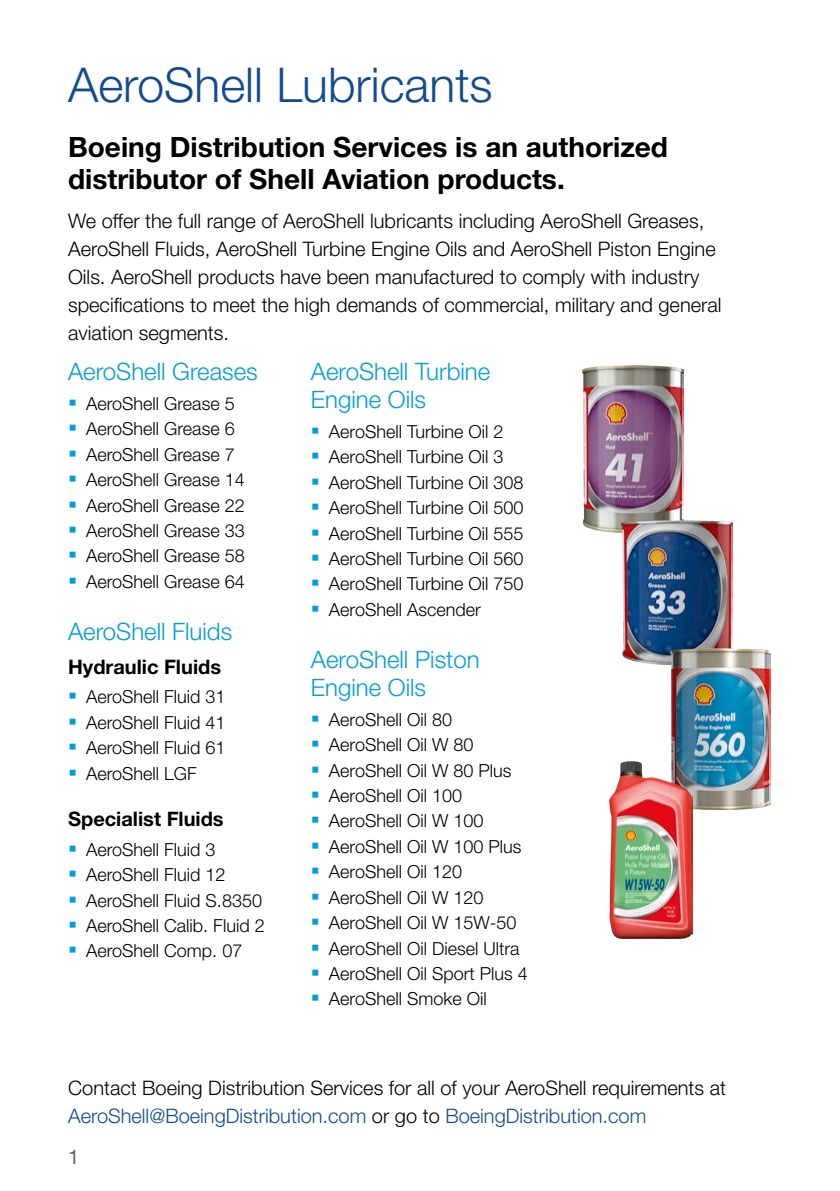
<style>
.page{position:relative;width:840px;height:1191px;background:#fff}
.page>*{position:absolute;margin:0;border:0;box-sizing:border-box;transform-origin:0 0}
.Product_Header__Top{font:300 48px "Helvetica Neue LT Std";color:#134b91}
.Intro_paragraph{font:700 28px/32px "Helvetica Neue LT Std";color:#000}
.Paragraph_header{font:300 24px/28px "Helvetica Neue LT Std";color:#009eda}
.Body_Text{font:300 20px/28px "Helvetica Neue LT Std";color:#000}
.Level_2_paragraph_he{font:700 20px "Helvetica Neue LT Std";color:#000}
.t1{font:20px "Helvetica Neue LT Std";color:#596771}
.t2{font:300 18px "Helvetica Neue LT Std";color:#000}
.s1{color:#009eda}
.s2{color:#134b91}
</style>
<div class="page">
<img style="left:582px;top:365px;width:101px;height:167px">
<img style="left:620px;top:520px;width:112px;height:144px">
<img style="left:670px;top:649px;width:100px;height:161px">
<img style="left:609px;top:761px;width:83px;height:177px">
<p class="Product_Header__Top" style="left:68px;top:56px;width:426px">AeroShell Lubricants</p>
<p class="Intro_paragraph" style="left:68px;top:130px;width:601px">Boeing Distribution Services is an authorized distributor of Shell Aviation products.</p>
<p class="Body_Text" style="left:68px;top:207px;width:654px">We offer the full range of AeroShell lubricants including AeroShell Greases, AeroShell Fluids, AeroShell Turbine Engine Oils and AeroShell Piston Engine Oils. AeroShell products have been manufactured to comply with industry specifications to meet the high demands of commercial, military and general aviation segments.</p>
<p class="Paragraph_header" style="left:68px;top:357px;width:191px">AeroShell Greases</p>
<p class="t2" style="left:68px;top:392px;width:168px"><span class="s1">▪</span> AeroShell Grease 5</p>
<p class="t2" style="left:68px;top:418px;width:168px"><span class="s1">▪</span> AeroShell Grease 6</p>
<p class="t2" style="left:68px;top:443px;width:168px"><span class="s1">▪</span> AeroShell Grease 7</p>
<p class="t2" style="left:68px;top:469px;width:178px"><span class="s1">▪</span> AeroShell Grease 14</p>
<p class="t2" style="left:68px;top:494px;width:178px"><span class="s1">▪</span> AeroShell Grease 22</p>
<p class="t2" style="left:68px;top:519px;width:178px"><span class="s1">▪</span> AeroShell Grease 33</p>
<p class="t2" style="left:68px;top:545px;width:178px"><span class="s1">▪</span> AeroShell Grease 58</p>
<p class="t2" style="left:68px;top:570px;width:178px"><span class="s1">▪</span> AeroShell Grease 64</p>
<p class="Paragraph_header" style="left:68px;top:617px;width:166px">AeroShell Fluids</p>
<p class="Level_2_paragraph_he" style="left:68px;top:654px;width:154px">Hydraulic Fluids</p>
<p class="t2" style="left:68px;top:686px;width:159px"><span class="s1">▪</span> AeroShell Fluid 31</p>
<p class="t2" style="left:68px;top:711px;width:159px"><span class="s1">▪</span> AeroShell Fluid 41</p>
<p class="t2" style="left:68px;top:736px;width:159px"><span class="s1">▪</span> AeroShell Fluid 61</p>
<p class="t2" style="left:68px;top:762px;width:130px"><span class="s1">▪</span> AeroShell LGF</p>
<p class="Level_2_paragraph_he" style="left:68px;top:806px;width:157px">Specialist Fluids</p>
<p class="t2" style="left:68px;top:838px;width:149px"><span class="s1">▪</span> AeroShell Fluid 3</p>
<p class="t2" style="left:68px;top:863px;width:159px"><span class="s1">▪</span> AeroShell Fluid 12</p>
<p class="t2" style="left:68px;top:889px;width:195px"><span class="s1">▪</span> AeroShell Fluid S.8350</p>
<p class="t2" style="left:68px;top:914px;width:198px"><span class="s1">▪</span> AeroShell Calib. Fluid 2</p>
<p class="t2" style="left:68px;top:940px;width:176px"><span class="s1">▪</span> AeroShell Comp. 07</p>
<p class="Paragraph_header" style="left:311px;top:357px;width:181px">AeroShell Turbine<br>Engine Oils</p>
<p class="t2" style="left:311px;top:420px;width:194px"><span class="s1">▪</span> AeroShell Turbine Oil 2</p>
<p class="t2" style="left:311px;top:446px;width:194px"><span class="s1">▪</span> AeroShell Turbine Oil 3</p>
<p class="t2" style="left:311px;top:471px;width:214px"><span class="s1">▪</span> AeroShell Turbine Oil 308</p>
<p class="t2" style="left:311px;top:497px;width:214px"><span class="s1">▪</span> AeroShell Turbine Oil 500</p>
<p class="t2" style="left:311px;top:522px;width:214px"><span class="s1">▪</span> AeroShell Turbine Oil 555</p>
<p class="t2" style="left:311px;top:547px;width:214px"><span class="s1">▪</span> AeroShell Turbine Oil 560</p>
<p class="t2" style="left:311px;top:573px;width:214px"><span class="s1">▪</span> AeroShell Turbine Oil 750</p>
<p class="t2" style="left:311px;top:598px;width:171px"><span class="s1">▪</span> AeroShell Ascender</p>
<p class="Paragraph_header" style="left:311px;top:645px;width:170px">AeroShell Piston<br>Engine Oils</p>
<p class="t2" style="left:311px;top:708px;width:143px"><span class="s1">▪</span> AeroShell Oil 80</p>
<p class="t2" style="left:311px;top:733px;width:164px"><span class="s1">▪</span> AeroShell Oil W 80</p>
<p class="t2" style="left:311px;top:759px;width:202px"><span class="s1">▪</span> AeroShell Oil W 80 Plus</p>
<p class="t2" style="left:311px;top:784px;width:153px"><span class="s1">▪</span> AeroShell Oil 100</p>
<p class="t2" style="left:311px;top:810px;width:174px"><span class="s1">▪</span> AeroShell Oil W 100</p>
<p class="t2" style="left:311px;top:835px;width:212px"><span class="s1">▪</span> AeroShell Oil W 100 Plus</p>
<p class="t2" style="left:311px;top:860px;width:153px"><span class="s1">▪</span> AeroShell Oil 120</p>
<p class="t2" style="left:311px;top:886px;width:174px"><span class="s1">▪</span> AeroShell Oil W 120</p>
<p class="t2" style="left:311px;top:911px;width:207px"><span class="s1">▪</span> AeroShell Oil W 15W-50</p>
<p class="t2" style="left:311px;top:937px;width:210px"><span class="s1">▪</span> AeroShell Oil Diesel Ultra</p>
<p class="t2" style="left:311px;top:962px;width:218px"><span class="s1">▪</span> AeroShell Oil Sport Plus 4</p>
<p class="t2" style="left:311px;top:988px;width:177px"><span class="s1">▪</span> AeroShell Smoke Oil</p>
<p class="Body_Text" style="left:68px;top:1073px;width:659px">Contact Boeing Distribution Services for all of your AeroShell requirements at<br><span class="s2">AeroShell@BoeingDistribution.com</span> or go to <span class="s2">BoeingDistribution.com</span></p>
<p class="t1" style="left:68px;top:1145px;width:13px">1</p>
</div>
